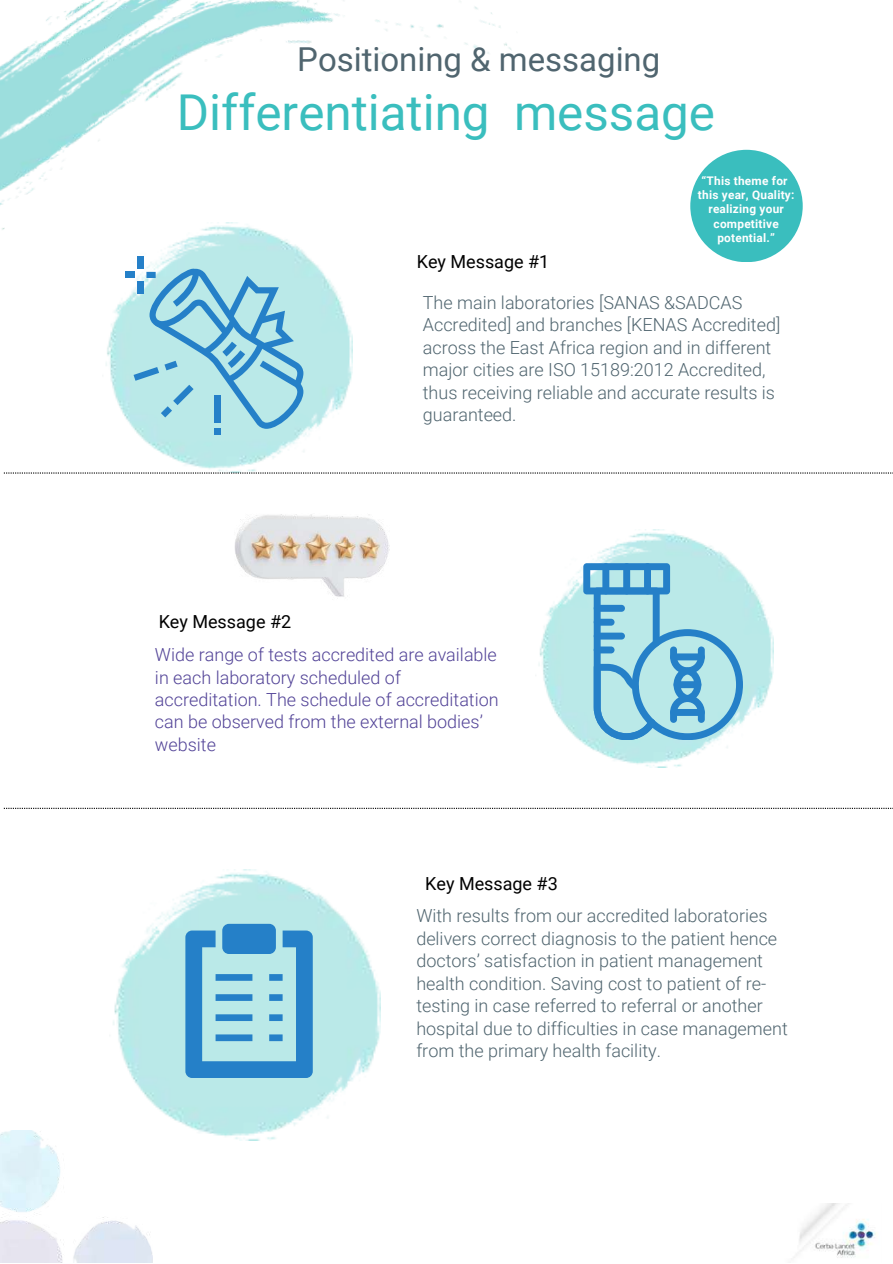
<style>
.page{position:relative;width:893px;height:1264px;background:#fff}
.page>*{position:absolute;margin:0;border:0;box-sizing:border-box;transform-origin:0 0}
.t1{font:49.35px "Roboto";color:#3abebe}
.t2{font:33px "Roboto";color:#50656f}
.t3{font:300 18px/22.5px "Roboto";color:#50656f}
.t4{font:300 18px/22.5px "Roboto";color:#524397}
.t5{font:18px "Roboto";color:#000}
.t6{font:700 11.85px/14.1px "Roboto";letter-spacing:.02em;color:#fefefe;text-align:center}
</style>
<div class="page">
<img style="left:538px;top:529px;width:235px;height:238px">
<svg style="left:583px;top:563px;width:160px;height:177px;background:#91cbdf"></svg>
<div style="left:673px;top:681px;width:28px;height:7px;background:#2580c8;border-radius:3px"></div>
<img style="left:106px;top:357px;width:246px;height:105px">
<svg style="left:133px;top:357px;width:170px;height:78px;background:#9fd6e2"></svg>
<img style="left:113px;top:869px;width:267px;height:271px">
<svg style="left:185px;top:923px;width:127px;height:154px;background:#70b5d8"></svg>
<img style="left:0;top:0;width:512px;height:357px">
<img style="left:150px;top:462px;width:332px;height:135px">
<img style="left:0;top:1130px;width:152px;height:132px">
<img style="left:794px;top:1203px;width:83px;height:55px">
<svg style="left:4px;top:472px;width:888px;height:1px"></svg>
<svg style="left:4px;top:807px;width:888px;height:2px"></svg>
<div style="left:690px;top:150px;width:112px;height:112px;background:#3abebe;border-radius:50%"></div>
<h2 class="t2" style="left:297px;top:40px;width:364px">Positioning &amp; messaging</h2>
<h1 class="t1" style="left:177px;top:84px;width:539px">Differentiating message</h1>
<p class="t5" style="left:417px;top:252px;width:134px">Key Message #1</p>
<p class="t6" style="left:697px;top:174px;width:98px">“This theme for this year, Quality: realizing your competitive potential.”</p>
<p class="t5" style="left:159px;top:611px;width:134px">Key Message #2</p>
<p class="t3" style="left:423px;top:291px;width:359px">The main laboratories [SANAS &amp;SADCAS Accredited] and branches [KENAS Accredited] across the East Africa region and in different major cities are ISO 15189:2012 Accredited, thus receiving reliable and accurate results is guaranteed.</p>
<p class="t4" style="left:155px;top:643px;width:345px">Wide range of tests accredited are available in each laboratory scheduled of accreditation. The schedule of accreditation can be observed from the external bodies’ website</p>
<p class="t5" style="left:425px;top:873px;width:134px">Key Message #3</p>
<p class="t3" style="left:416px;top:905px;width:373px">With results from our accredited laboratories delivers correct diagnosis to the patient hence doctors’ satisfaction in patient management health condition. Saving cost to patient of re&shy;testing in case referred to referral or another hospital due to difficulties in case management from the primary health facility.</p>
</div>
